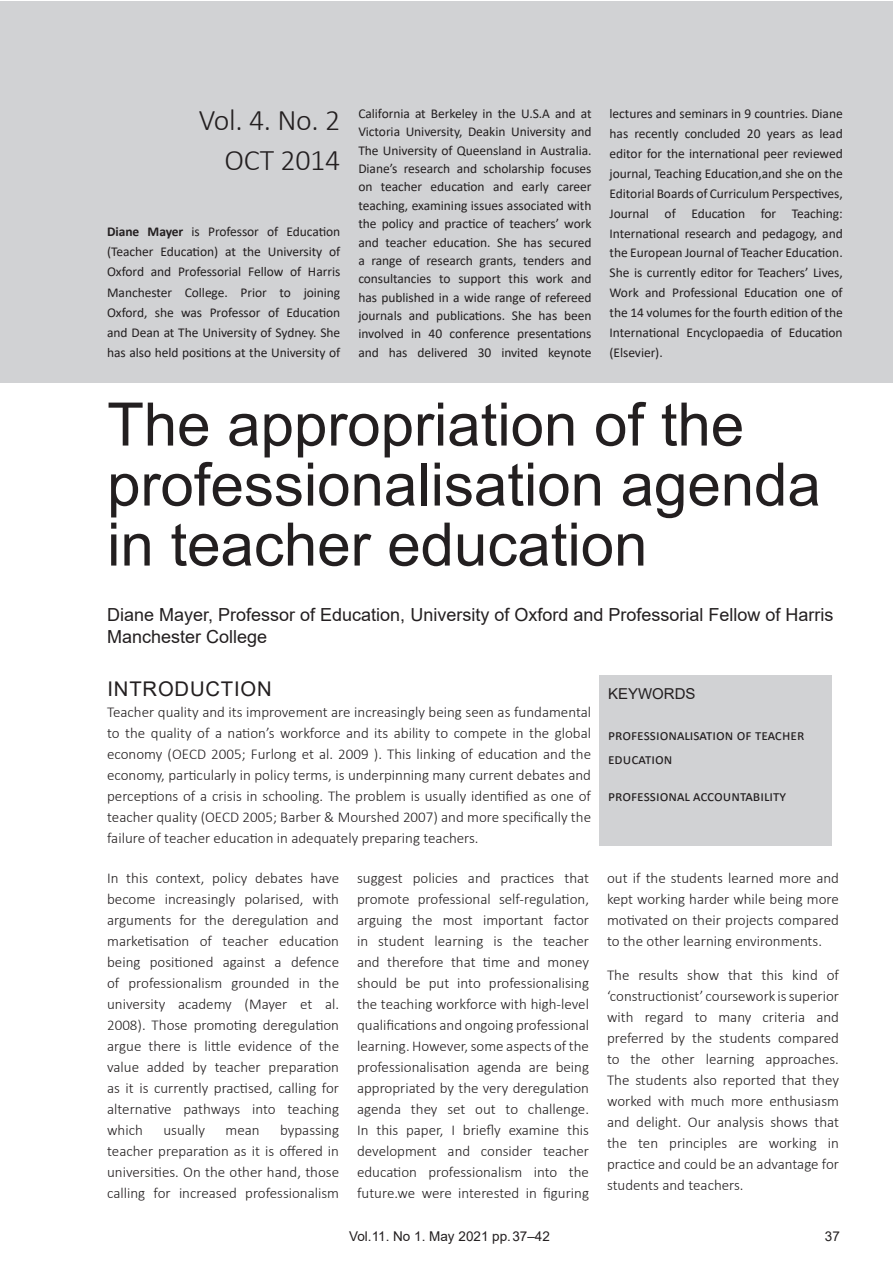
<style>
.page{position:relative;width:893px;height:1263px;background:#fff}
.page>*{position:absolute;margin:0;border:0;box-sizing:border-box;transform-origin:0 0}
.Article_Title{font:60px "Arial";color:#231f20}
.Guest_Intro{font:300 30px/39.8px "Calibri";letter-spacing:-.01em;color:#231f20;text-align:right}
.Article_Author{font:20.25px "Arial";letter-spacing:.04em;color:#231f20}
.Article_Author-2{font:18px/21.6px "Arial";color:#231f20}
.Body_Copy{font:300 15px/21px "Calibri";color:#231f20;text-align:justify}
.Key_Words{font:15px/24px "Calibri";color:#231f20}
.Keywords_Title{font:15px "Arial";color:#231f20}
.Guest_Intro-2{font:13.5px/18.5px "Calibri";letter-spacing:-.005em;color:#231f20;text-align:justify}
.Right_Footer{font:13.5px "Arial";color:#231f20}
.s1{font-weight:700}
.s2{color:#fff}
</style>
<div class="page">
<div style="left:1px;top:1px;width:892px;height:382px;background:#d1d2d4"></div>
<div style="left:600px;top:676px;width:232px;height:170px;background:#d1d2d4"></div>
<p class="Guest_Intro" style="left:199px;top:100px;width:143px">Vol. 4. No. 2<br>OCT 2014</p>
<p class="Guest_Intro-2" style="left:107px;top:221px;width:235px;line-height:20.2px"><span class="s1">Diane Mayer</span> is Professor of Education (Teacher Education) at the University of Oxford and Professorial Fellow of Harris Manchester College. Prior to joining Oxford, she was Professor of Education and Dean at The University of Sydney. She has also held positions at the University of</p>
<p class="Guest_Intro-2" style="left:358px;top:104px;width:235px">California at Berkeley in the U.S.A and at Victoria University, Deakin University and The University of Queensland in Australia.<br>Diane’s research and scholarship focuses on teacher education and early career teaching, examining issues associated with the policy and practice of teachers’ work and teacher education. She has secured a range of research grants, tenders and consultancies to support this work and has published in a wide range of refereed journals and publications. She has been involved in 40 conference presentations and has delivered 30 invited keynote</p>
<p class="Guest_Intro-2" style="left:610px;top:103px;width:235px;line-height:20px">lectures and seminars in 9 countries. Diane has recently concluded 20 years as lead editor for the international peer reviewed journal, Teaching Education,and she on the Editorial Boards of Curriculum Perspectives, Journal of Education for Teaching:<br>International research and pedagogy, and the European Journal of Teacher Education.<br>She is currently editor for Teachers’ Lives, Work and Professional Education one of the 14 volumes for the fourth edition of the International Encyclopaedia of Education (Elsevier).</p>
<p class="Article_Title" style="left:107px;top:383px;width:639px">The appropriation of the</p>
<p class="Article_Title" style="left:107px;top:443px;width:715px">professionalisation agenda</p>
<p class="Article_Title" style="left:107px;top:503px;width:542px">in teacher education</p>
<p class="Article_Author-2" style="left:107px;top:604px;width:728px">Diane Mayer, Professor of Education, University of Oxford and Professorial Fellow of Harris<br>Manchester College</p>
<p class="Article_Author" style="left:108px;top:675px;width:166px">INTRODUCTION</p>
<p class="Body_Copy" style="left:107px;top:701px;width:485px">Teacher quality and its improvement are increasingly being seen as fundamental to the quality of a nation’s workforce and its ability to compete in the global economy (OECD 2005; Furlong et al. 2009 ). This linking of education and the economy, particularly in policy terms, is underpinning many current debates and perceptions of a crisis in schooling. The problem is usually identified as one of teacher quality (OECD 2005; Barber &amp; Mourshed 2007) and more specifically the failure of teacher education in adequately preparing teachers.</p>
<p class="Keywords_Title" style="left:608px;top:684px;width:89px">KEYWORDS</p>
<p class="Key_Words" style="left:608px;top:723px;width:198px">professionalisation of teacher education</p>
<p class="Key_Words" style="left:608px;top:784px;width:179px">professional accountability</p>
<p class="Body_Copy" style="left:107px;top:867px;width:233px">In this context, policy debates have become increasingly polarised, with arguments for the deregulation and marketisation of teacher education being positioned against a defence of professionalism grounded in the university academy (Mayer et al.<br>2008). Those promoting deregulation argue there is little evidence of the value added by teacher preparation as it is currently practised, calling for alternative pathways into teaching which</p>
<p class="Body_Copy" style="left:107px;top:1119px;width:233px;text-indent:173px">bypassing teacher preparation as it is offered in universities. On the other hand, those calling for increased professionalism</p>
<p class="Body_Copy" style="left:163px;top:1119px;width:43px">usually</p>
<p class="Body_Copy" style="left:226px;top:1119px;width:36px">mean</p>
<p class="Body_Copy" style="left:357px;top:867px;width:233px">suggest policies and practices that promote professional self-regulation, arguing the most important factor in student learning is the teacher and therefore that time and money should be put into professionalising the teaching workforce with high-level qualifications and ongoing professional learning. However, some aspects of the professionalisation agenda are being appropriated by the very deregulation agenda they set out to challenge.<br>In this paper, I briefly examine this development and consider teacher education professionalism into the future.we were interested in figuring</p>
<p class="Body_Copy" style="left:607px;top:867px;width:233px">out if the students learned more and kept working harder while being more motivated on their projects compared to the other learning environments.</p>
<p class="Body_Copy" style="left:607px;top:964px;width:233px">The results show that this kind of ‘constructionist’ coursework is superior with regard to many criteria and preferred by the students compared to the other learning approaches.<br>The students also reported that they worked with much more enthusiasm and delight. Our analysis shows that the ten principles are working in practice and could be an advantage for students and teachers.</p>
<p class="Right_Footer" style="left:349px;top:1227px;width:198px">Vol.11. No 1. May 2021 pp.<span class="s2">00-00</span></p>
<p class="Right_Footer" style="left:512px;top:1227px;width:39px">37–42</p>
<p class="Right_Footer" style="left:825px;top:1227px;width:17px">37</p>
</div>
